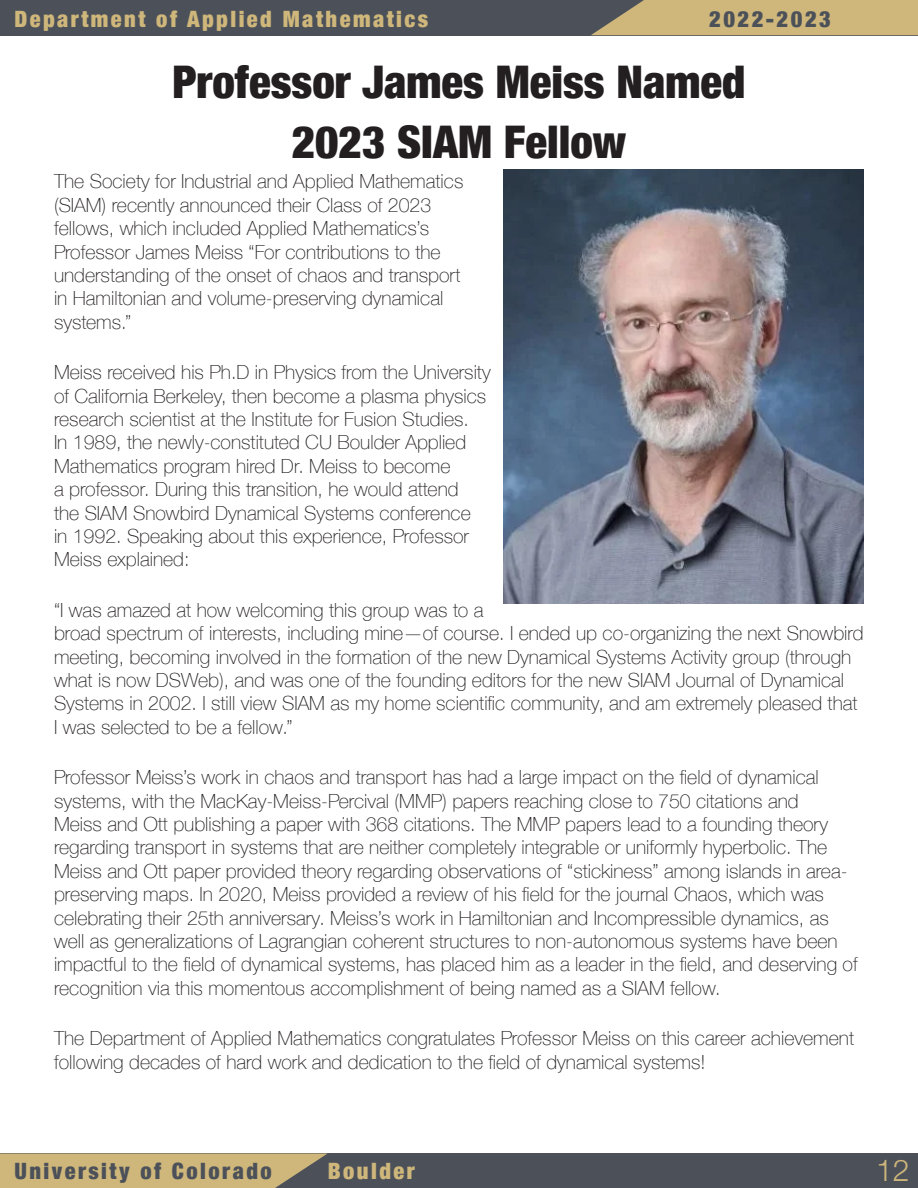
<style>
.page{position:relative;width:918px;height:1188px;background:#fff}
.page>*{position:absolute;margin:0;border:0;box-sizing:border-box;transform-origin:0 0}
.TOC_title{font:900 condensed 45px "Helvetica Neue";color:#231f20}
.t1{font:300 30px "Helvetica Neue";color:#cfb77b}
.t2{font:900 condensed 22.5px "Helvetica Neue";letter-spacing:.11em;color:#cfb77b}
.t3{font:900 condensed 22.5px "Helvetica Neue";letter-spacing:.11em;color:#4c5159}
.TOC_title-2{font:100 19.5px/23.4px "Helvetica Neue";color:#231f20}
</style>
<div class="page">
<div style="left:0;top:1154px;width:918px;height:34px;background:#4c5159"></div>
<svg style="left:0;top:1153px;width:328px;height:35px;background:#c2ad77"></svg>
<svg style="left:884px;top:1153px;width:34px;height:1px"></svg>
<div style="left:0;top:0;width:917px;height:35px;background:#4c5159"></div>
<svg style="left:591px;top:0;width:327px;height:35px;background:#c4ae78"></svg>
<img style="left:503px;top:169px;width:361px;height:435px">
<p class="t2" style="left:14px;top:0;width:415px">Department of Applied Mathematics</p>
<p class="t3" style="left:709px;top:1px;width:123px">2022-2023</p>
<p class="TOC_title" style="left:172px;top:45px;width:575px">Professor James Meiss Named</p>
<p class="TOC_title" style="left:292px;top:105px;width:336px">2023 SIAM Fellow</p>
<p class="TOC_title-2" style="left:54px;top:169px;width:411px">The Society for Industrial and Applied Mathematics (SIAM) recently announced their Class of 2023 fellows, which included Applied Mathematics’s Professor James Meiss “For contributions to the understanding of the onset of chaos and transport in Hamiltonian and volume-preserving dynamical systems.”</p>
<p class="TOC_title-2" style="left:54px;top:360px;width:438px">Meiss received his Ph.D in Physics from the University of California Berkeley, then become a plasma physics research scientist at the Institute for Fusion Studies.<br>In 1989, the newly-constituted CU Boulder Applied Mathematics program hired Dr. Meiss to become<br>a professor. During this transition, he would attend<br>the SIAM Snowbird Dynamical Systems conference<br>in 1992. Speaking about this experience, Professor Meiss explained:</p>
<p class="TOC_title-2" style="left:54px;top:597px;width:811px">“I was amazed at how welcoming this group was to a<br>broad spectrum of interests, including mine—of course. I ended up co-organizing the next Snowbird meeting, becoming involved in the formation of the new Dynamical Systems Activity group (through what is now DSWeb), and was one of the founding editors for the new SIAM Journal of Dynamical Systems in 2002. I still view SIAM as my home scientific community, and am extremely pleased that I was selected to be a fellow.”</p>
<p class="TOC_title-2" style="left:54px;top:765px;width:805px">Professor Meiss’s work in chaos and transport has had a large impact on the field of dynamical systems, with the MacKay-Meiss-Percival (MMP) papers reaching close to 750 citations and<br>Meiss and Ott publishing a paper with 368 citations. The MMP papers lead to a founding theory regarding transport in systems that are neither completely integrable or uniformly hyperbolic. The Meiss and Ott paper provided theory regarding observations of “stickiness” among islands in area&shy;preserving maps. In 2020, Meiss provided a review of his field for the journal Chaos, which was celebrating their 25th anniversary. Meiss’s work in Hamiltonian and Incompressible dynamics, as well as generalizations of Lagrangian coherent structures to non-autonomous systems have been impactful to the field of dynamical systems, has placed him as a leader in the field, and deserving of recognition via this momentous accomplishment of being named as a SIAM fellow.</p>
<p class="TOC_title-2" style="left:54px;top:1026px;width:802px">The Department of Applied Mathematics congratulates Professor Meiss on this career achievement following decades of hard work and dedication to the field of dynamical systems!</p>
<p class="t3" style="left:14px;top:1153px;width:259px">University of Colorado</p>
<p class="t2" style="left:328px;top:1153px;width:88px">Boulder</p>
<h2 class="t1" style="left:876px;top:1146px;width:35px">12</h2>
</div>
